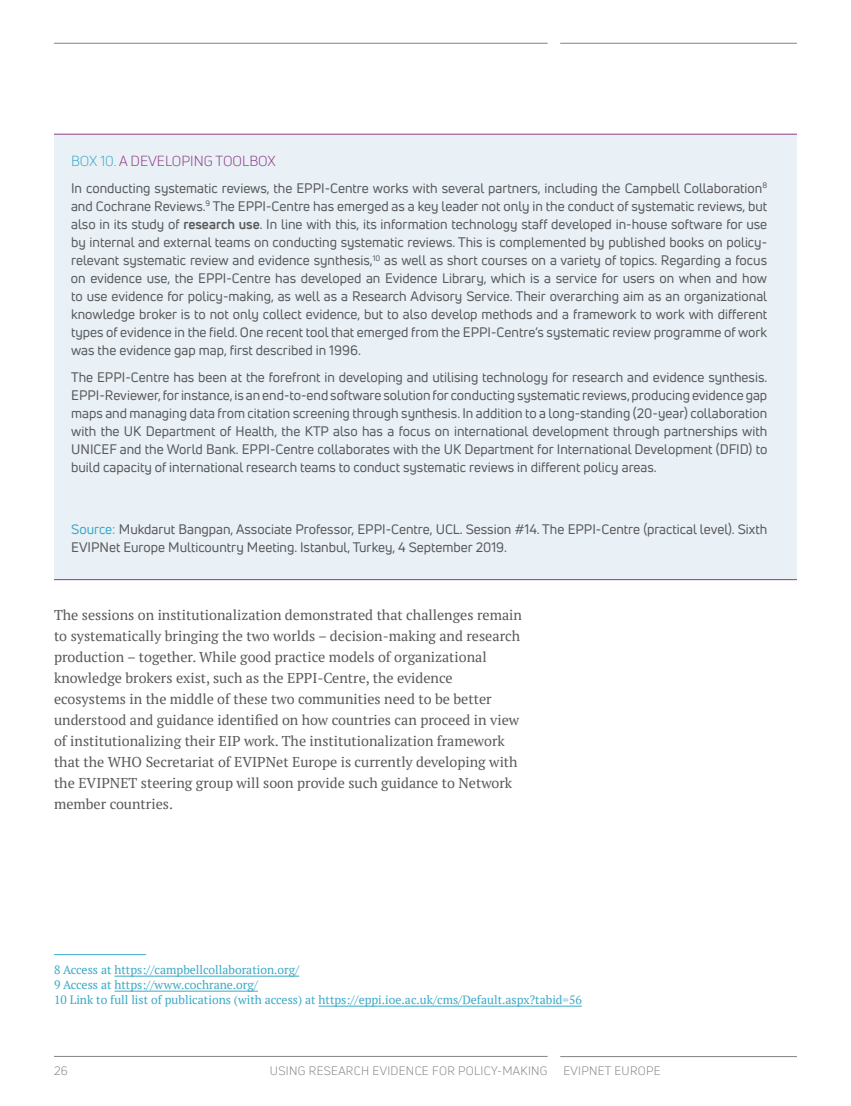
<style>
.page{position:relative;width:851px;height:1106px;background:#fff}
.page>*{position:absolute;margin:0;border:0;box-sizing:border-box;transform-origin:0 0}
.t1{font:14.25px/21px "PT Serif";color:#58595b}
.t2{font:14.25px "Uni Neue";color:#8b3c86}
.t3{font:13.5px/18px "Uni Neue";color:#58595b;text-align:justify}
.t4{font:12px/15px "PT Serif";color:#39a9c7}
.t5{font:12px "Uni Neue";letter-spacing:.025em;color:#808285}
.s1{color:#39a9c7}
.s2{font-weight:700}
</style>
<div class="page">
<hr style="left:54px;top:43px;width:493px;height:1px;background:#808285">
<hr style="left:560px;top:43px;width:236px;height:1px;background:#808285">
<hr style="left:54px;top:1056px;width:493px;height:1px;background:#808285">
<hr style="left:560px;top:1056px;width:236px;height:1px;background:#808285">
<div style="left:54px;top:134px;width:742px;height:445px;background:#eaf1f6"></div>
<hr style="left:54px;top:954px;width:92px;height:1px;background:#39a9c7">
<hr style="left:114px;top:975px;width:185px;height:1px;background:#39a9c7">
<hr style="left:114px;top:990px;width:144px;height:1px;background:#39a9c7">
<hr style="left:318px;top:1005px;width:263px;height:1px;background:#39a9c7">
<hr style="left:54px;top:134px;width:742px;height:1px;background:#8b3c86">
<hr style="left:54px;top:579px;width:742px;height:1px;background:#8b3c86">
<p class="t2" style="left:71px;top:153px;width:205px"><span class="s1">BOX 10.</span> A DEVELOPING TOOLBOX</p>
<p class="t3" style="left:71px;top:179px;width:697px">In conducting systematic reviews, the EPPI-Centre works with several partners, including the Campbell Collaboration<sup>8 </sup>and Cochrane Reviews.<sup>9</sup> The EPPI-Centre has emerged as a key leader not only in the conduct of systematic reviews, but also in its study of <span class="s2">research use</span>. In line with this, its information technology staff developed in-house software for use by internal and external teams on conducting systematic reviews. This is complemented by published books on policy&shy;relevant systematic review and evidence synthesis,<sup>10</sup> as well as short courses on a variety of topics. Regarding a focus on evidence use, the EPPI-Centre has developed an Evidence Library, which is a service for users on when and how to use evidence for policy-making, as well as a Research Advisory Service. Their overarching aim as an organizational knowledge broker is to not only collect evidence, but to also develop methods and a framework to work with different types of evidence in the field. One recent tool that emerged from the EPPI-Centre’s systematic review programme of work was the evidence gap map, first described in 1996.</p>
<p class="t3" style="left:71px;top:367px;width:697px">The EPPI-Centre has been at the forefront in developing and utilising technology for research and evidence synthesis.<br>EPPI-Reviewer,forinstance, is an end-to-end software solution for conducting systematic reviews,producing evidence gap maps and managing data from citation screening through synthesis. In addition to a long-standing (20-year) collaboration with the UK Department of Health, the KTP also has a focus on international development through partnerships with UNICEF and the World Bank. EPPI-Centre collaborates with the UK Department for International Development (DFID) to build capacity of international research teams to conduct systematic reviews in different policy areas.</p>
<p class="t3" style="left:71px;top:520px;width:697px"><span class="s1">Source:</span> Mukdarut Bangpan, Associate Professor, EPPI-Centre, UCL. Session #14. The EPPI-Centre (practical level). Sixth<br>EVIPNet Europe Multicountry Meeting. Istanbul, Turkey, 4 September 2019.</p>
<p class="t1" style="left:54px;top:604px;width:469px">The sessions on institutionalization demonstrated that challenges remain to systematically bringing the two worlds – decision-making and research production – together. While good practice models of organizational knowledge brokers exist, such as the EPPI-Centre, the evidence ecosystems in the middle of these two communities need to be better understood and guidance identified on how countries can proceed in view of institutionalizing their EIP work. The institutionalization framework that the WHO Secretariat of EVIPNet Europe is currently developing with the EVIPNET steering group will soon provide such guidance to Network member countries.</p>
<p class="t4" style="left:54px;top:962px;width:529px">8 Access at https://campbellcollaboration.org/<br>9 Access at https://www.cochrane.org/<br>10 Link to full list of publications (with access) at https://eppi.ioe.ac.uk/cms/Default.aspx?tabid=56</p>
<p class="t5" style="left:54px;top:1063px;width:15px">26</p>
<p class="t5" style="left:270px;top:1063px;width:279px">USING RESEARCH EVIDENCE FOR POLICY-MAKING</p>
<p class="t5" style="left:563px;top:1063px;width:99px">EVIPNET EUROPE</p>
</div>
